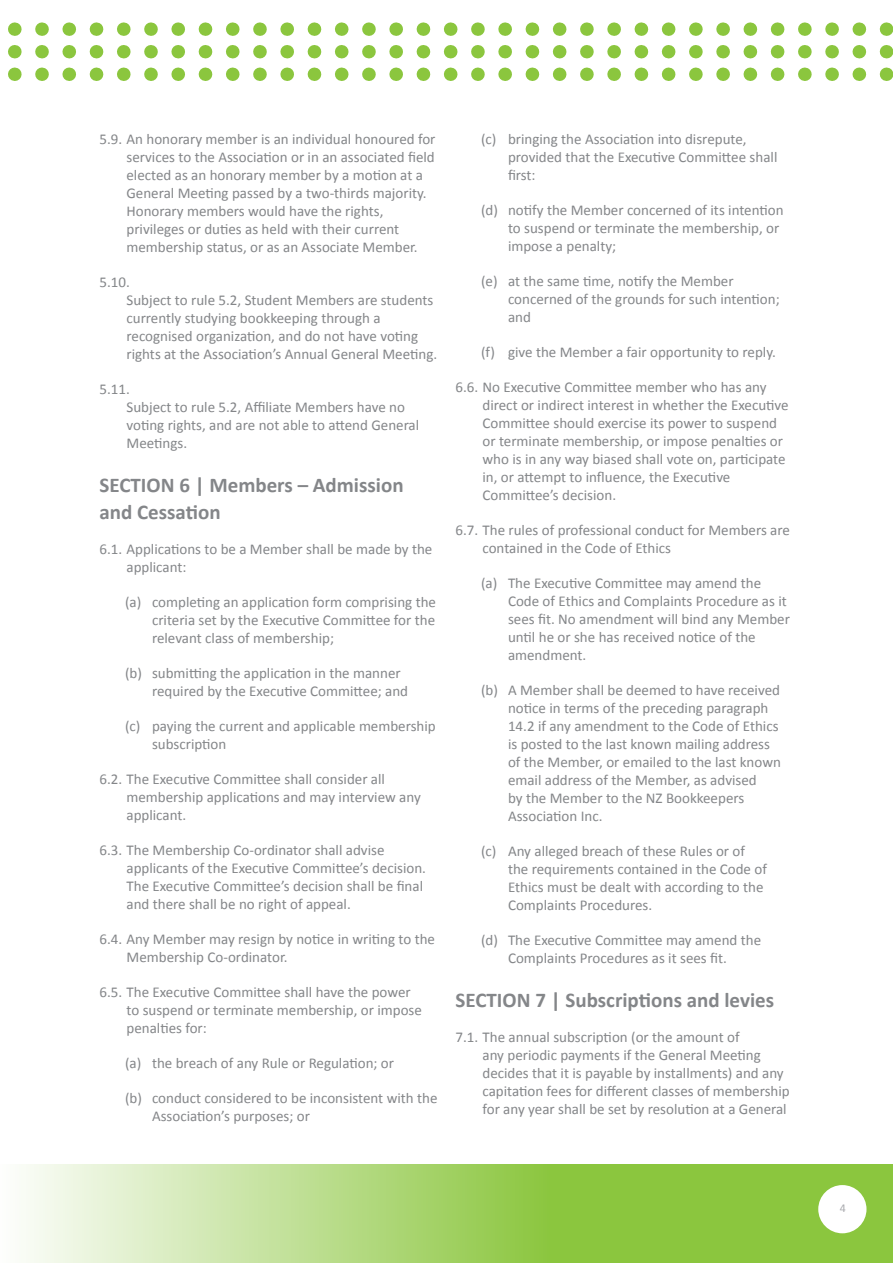
<style>
.page{position:relative;width:893px;height:1263px;background:#fff}
.page>*{position:absolute;margin:0;border:0;box-sizing:border-box;transform-origin:0 0}
.Cover_description{font:700 21px/27px "Calibri";color:#848689}
.numbers{font:15px/18px "Calibri";color:#848689}
.letters{font:15px/18px "Calibri";color:#848689}
.t1{font:12px "Calibri";color:#a8a9ad}
</style>
<div class="page">
<div style="left:0;top:1164px;width:893px;height:99px;background:#8bc63e"></div>
<svg style="left:0;top:1164px;width:521px;height:99px;background:#c7e3a2"></svg>
<div style="left:818px;top:1185px;width:48px;height:48px;background:#fff;border-radius:50%"></div>
<svg style="left:15px;top:68px;width:878px;height:13px"></svg>
<svg style="left:15px;top:22px;width:878px;height:14px"></svg>
<svg style="left:15px;top:45px;width:878px;height:13px"></svg>
<p class="numbers" style="left:126px;top:130px;width:310px;text-indent:-27px">5.9. An honorary member is an individual honoured for services to the Association or in an associated field elected as an honorary member by a motion at a General Meeting passed by a two-thirds majority.<br>Honorary members would have the rights, privileges or duties as held with their current membership status, or as an Associate Member.</p>
<p class="numbers" style="left:126px;top:273px;width:312px;text-indent:-27px">5.10.<br>Subject to rule 5.2, Student Members are students currently studying bookkeeping through a recognised organization, and do not have voting rights at the Association’s Annual General Meeting.</p>
<p class="numbers" style="left:126px;top:380px;width:294px;text-indent:-27px">5.11.<br>Subject to rule 5.2, Affiliate Members have no voting rights, and are not able to attend General<br>Meetings.</p>
<p class="Cover_description" style="left:99px;top:471px;width:306px">SECTION 6 | Members – Admission and Cessation</p>
<p class="numbers" style="left:126px;top:540px;width:307px;text-indent:-27px">6.1. Applications to be a Member shall be made by the applicant:</p>
<p class="letters" style="left:152px;top:593px;width:286px;text-align:justify;text-indent:-27px">(a) completing an application form comprising the criteria set by the Executive Committee for the relevant class of membership;</p>
<p class="letters" style="left:152px;top:664px;width:258px;text-indent:-27px">(b) submitting the application in the manner required by the Executive Committee; and</p>
<p class="letters" style="left:152px;top:717px;width:285px;text-indent:-27px">(c) paying the current and applicable membership subscription</p>
<p class="numbers" style="left:126px;top:770px;width:296px;text-indent:-27px">6.2. The Executive Committee shall consider all membership applications and may interview any applicant.</p>
<p class="numbers" style="left:126px;top:841px;width:301px;text-indent:-27px">6.3. The Membership Co-ordinator shall advise applicants of the Executive Committee’s decision.<br>The Executive Committee’s decision shall be final and there shall be no right of appeal.</p>
<p class="numbers" style="left:126px;top:930px;width:310px;text-indent:-27px">6.4. Any Member may resign by notice in writing to the<br>Membership Co-ordinator.</p>
<p class="numbers" style="left:126px;top:983px;width:297px;text-indent:-27px">6.5. The Executive Committee shall have the power to suspend or terminate membership, or impose penalties for:</p>
<p class="letters" style="left:125px;top:1054px;width:271px">(a) the breach of any Rule or Regulation; or</p>
<p class="letters" style="left:152px;top:1089px;width:287px;text-indent:-27px">(b) conduct considered to be inconsistent with the<br>Association’s purposes; or</p>
<p class="letters" style="left:508px;top:130px;width:271px;text-indent:-27px">(c) bringing the Association into disrepute, provided that the Executive Committee shall first:</p>
<p class="letters" style="left:508px;top:201px;width:277px;text-indent:-27px">(d) notify the Member concerned of its intention to suspend or terminate the membership, or impose a penalty;</p>
<p class="letters" style="left:508px;top:272px;width:273px;text-indent:-27px">(e) at the same time, notify the Member concerned of the grounds for such intention; and</p>
<p class="letters" style="left:481px;top:343px;width:296px">(f) give the Member a fair opportunity to reply.</p>
<p class="numbers" style="left:482px;top:378px;width:308px;text-indent:-27px">6.6. No Executive Committee member who has any direct or indirect interest in whether the Executive Committee should exercise its power to suspend or terminate membership, or impose penalties or who is in any way biased shall vote on, participate in, or attempt to influence, the Executive Committee’s decision.</p>
<p class="numbers" style="left:482px;top:521px;width:309px;text-indent:-27px">6.7. The rules of professional conduct for Members are contained in the Code of Ethics</p>
<p class="letters" style="left:508px;top:574px;width:283px;text-indent:-27px">(a) The Executive Committee may amend the Code of Ethics and Complaints Procedure as it sees fit. No amendment will bind any Member until he or she has received notice of the amendment.</p>
<p class="letters" style="left:508px;top:681px;width:274px;text-indent:-27px">(b) A Member shall be deemed to have received notice in terms of the preceding paragraph 14.2 if any amendment to the Code of Ethics is posted to the last known mailing address of the Member, or emailed to the last known email address of the Member, as advised<br>by the Member to the NZ Bookkeepers Association Inc.</p>
<p class="letters" style="left:508px;top:842px;width:260px;text-indent:-27px">(c) Any alleged breach of these Rules or of the requirements contained in the Code of Ethics must be dealt with according to the Complaints Procedures.</p>
<p class="letters" style="left:481px;top:931px;width:282px;text-align:center">(d) The Executive Committee may amend the<br>Complaints Procedures as it sees fit.</p>
<p class="Cover_description" style="left:455px;top:986px;width:320px">SECTION 7 | Subscriptions and levies</p>
<p class="numbers" style="left:482px;top:1028px;width:309px;text-indent:-27px">7.1. The annual subscription (or the amount of<br>any periodic payments if the General Meeting decides that it is payable by installments) and any capitation fees for different classes of membership for any year shall be set by resolution at a General</p>
<p class="t1" style="left:840px;top:1201px;width:8px">4</p>
</div>
